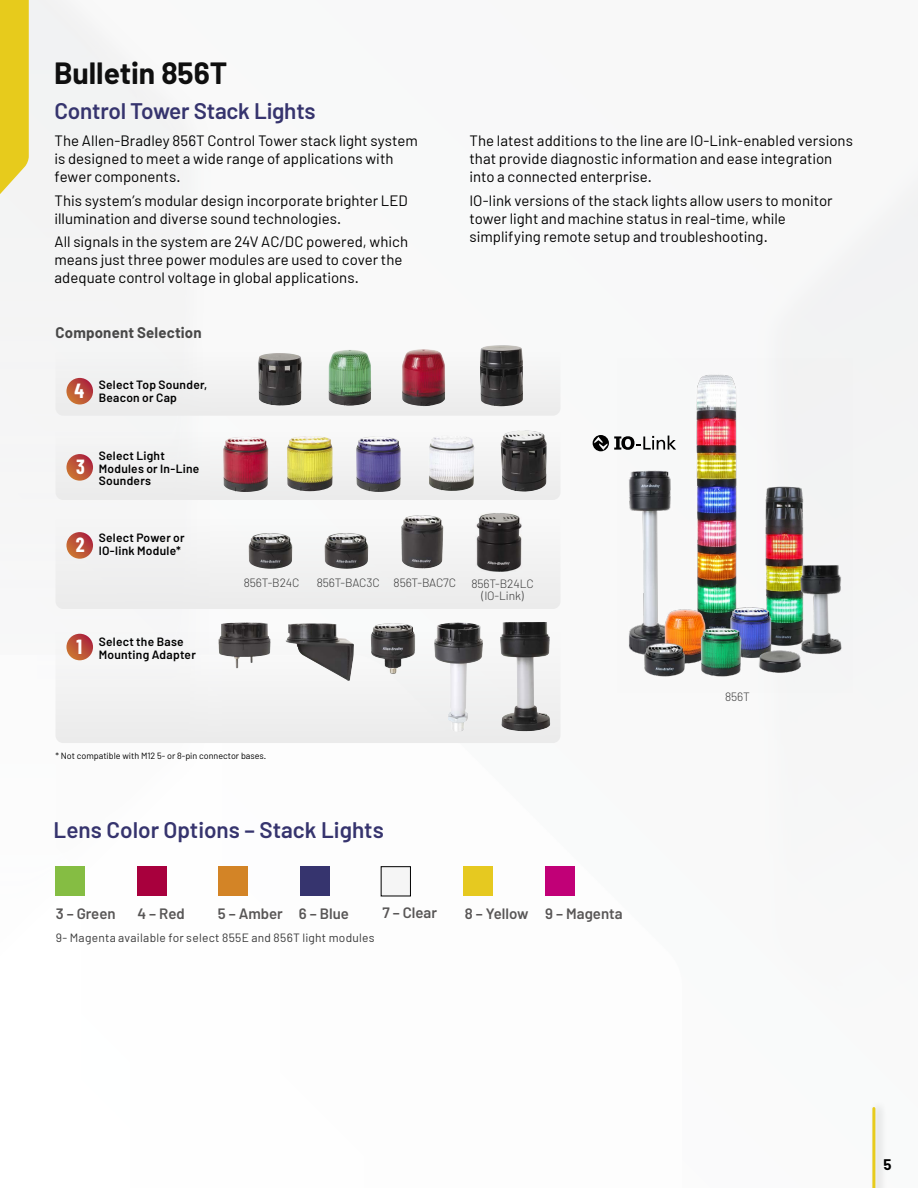
<style>
.page{position:relative;width:918px;height:1188px;background:#fff}
.page>*{position:absolute;margin:0;border:0;box-sizing:border-box;transform-origin:0 0}
.t1{font:700 30px "Barlow";color:#0f0f0f}
.t2{font:600 22.5px "Barlow";color:#36346e}
.t3{font:700 20.1px "Barlow Condensed";color:#fff}
.t4{font:15px/18px "Barlow";color:#000}
.t5{font:600 15px "Barlow";color:#585656}
.t6{font:700 15px "Barlow";letter-spacing:.015em;color:#484848}
.t7{font:700 15px "Barlow";color:#000}
.t8{font:600 12px/12.6px "Barlow";letter-spacing:.02em;color:#000}
.t9{font:300 12px/12.6px "Barlow";letter-spacing:-.01em;color:#393939;text-align:center}
.t10{font:12px "Barlow";letter-spacing:.025em;color:#393939}
.t11{font:9px "Barlow";color:#000}
</style>
<div class="page">
<img style="left:0;top:0;width:918px;height:897px">
<svg style="left:0;top:0;width:29px;height:230px"></svg>
<div style="left:869px;top:1100px;width:18px;height:88px;background:#000;opacity:.2"></div>
<hr style="left:872px;top:1108px;width:3px;height:80px;background:#e7cb1c">
<div style="left:55px;top:608px;width:506px;height:135px;background:#f3f3f3;border-radius:8px"></div>
<div style="left:55px;top:500px;width:506px;height:109px;background:#f2f2f2;border-radius:8px"></div>
<div style="left:55px;top:417px;width:506px;height:83px;background:#f2f3f3;border-radius:8px"></div>
<div style="left:55px;top:338px;width:506px;height:78px;background:#f2f2f2;border-radius:8px"></div>
<img style="left:500px;top:622px;width:50px;height:109px">
<img style="left:434px;top:622px;width:49px;height:110px">
<img style="left:286px;top:623px;width:68px;height:58px">
<img style="left:218px;top:623px;width:28px;height:45px">
<img style="left:371px;top:623px;width:44px;height:51px">
<img style="left:249px;top:533px;width:43px;height:36px">
<img style="left:223px;top:437px;width:45px;height:55px">
<img style="left:258px;top:353px;width:44px;height:53px">
<img style="left:287px;top:436px;width:46px;height:55px">
<img style="left:329px;top:350px;width:42px;height:56px">
<img style="left:356px;top:436px;width:45px;height:56px">
<img style="left:402px;top:349px;width:43px;height:57px">
<img style="left:429px;top:437px;width:46px;height:54px">
<img style="left:480px;top:345px;width:43px;height:61px">
<img style="left:500px;top:431px;width:47px;height:61px">
<img style="left:324px;top:533px;width:44px;height:36px">
<img style="left:401px;top:515px;width:43px;height:54px">
<img style="left:476px;top:513px;width:46px;height:59px">
<svg style="left:66px;top:634px;width:27px;height:26px"></svg>
<svg style="left:66px;top:532px;width:27px;height:27px"></svg>
<svg style="left:66px;top:454px;width:27px;height:27px"></svg>
<svg style="left:66px;top:378px;width:27px;height:26px"></svg>
<div style="left:56px;top:867px;width:29px;height:29px;background:#85bd43"></div>
<div style="left:137px;top:867px;width:29px;height:29px;background:#a8003d"></div>
<div style="left:218px;top:867px;width:30px;height:29px;background:#d38426"></div>
<div style="left:300px;top:867px;width:29px;height:29px;background:#36346e"></div>
<div style="left:381px;top:867px;width:29px;height:29px;background:#f5f5f5"></div>
<div style="left:381px;top:866px;width:30px;height:30px;border:1px solid #000"></div>
<div style="left:463px;top:867px;width:30px;height:29px;background:#e6c920"></div>
<div style="left:545px;top:866px;width:30px;height:30px;background:#c10077"></div>
<img style="left:618px;top:359px;width:234px;height:334px">
<svg style="left:593px;top:435px;width:83px;height:16px"></svg>
<h1 class="t1" style="left:54px;top:55px;width:175px">Bulletin 856T</h1>
<h2 class="t2" style="left:54px;top:97px;width:263px">Control Tower Stack Lights</h2>
<p class="t4" style="left:54px;top:132px;width:365px">The Allen-Bradley 856T Control Tower stack light system is designed to meet a wide range of applications with fewer components.</p>
<p class="t4" style="left:54px;top:191px;width:355px">This system’s modular design incorporate brighter LED illumination and diverse sound technologies.</p>
<p class="t4" style="left:54px;top:232px;width:355px">All signals in the system are 24V AC/DC powered, which means just three power modules are used to cover the adequate control voltage in global applications.</p>
<p class="t6" style="left:56px;top:323px;width:148px">Component Selection</p>
<h3 class="t3" style="left:75px;top:377px;width:11px">4</h3>
<p class="t8" style="left:99px;top:379px;width:110px">Select Top Sounder,<br>Beacon or Cap</p>
<h3 class="t3" style="left:76px;top:453px;width:10px">3</h3>
<p class="t8" style="left:99px;top:449px;width:102px">Select Light<br>Modules or In-Line<br>Sounders</p>
<h3 class="t3" style="left:76px;top:531px;width:10px">2</h3>
<p class="t8" style="left:99px;top:532px;width:88px">Select Power or<br>IO-link Module*</p>
<p class="t4" style="left:470px;top:132px;width:385px">The latest additions to the line are IO-Link-enabled versions that provide diagnostic information and ease integration into a connected enterprise.</p>
<p class="t4" style="left:470px;top:191px;width:365px">IO-link versions of the stack lights allow users to monitor tower light and machine status in real-time, while simplifying remote setup and troubleshooting.</p>
<h3 class="t3" style="left:77px;top:632px;width:7px">1</h3>
<p class="t8" style="left:99px;top:636px;width:99px">Select the Base<br>Mounting Adapter</p>
<p class="t9" style="left:244px;top:576px;width:57px">856T-B24C</p>
<p class="t9" style="left:317px;top:576px;width:141px">856T-BAC3C 856T-BAC7C</p>
<p class="t9" style="left:471px;top:577px;width:64px">856T-B24LC (IO-Link)</p>
<p class="t11" style="left:56px;top:750px;width:212px">* Not compatible with M12 5- or 8-pin connector bases.</p>
<h2 class="t2" style="left:54px;top:816px;width:332px">Lens Color Options – Stack Lights</h2>
<p class="t5" style="left:56px;top:905px;width:61px">3 – Green</p>
<p class="t5" style="left:137px;top:905px;width:49px">4 – Red</p>
<p class="t5" style="left:218px;top:905px;width:133px">5 – Amber 6 – Blue</p>
<p class="t5" style="left:382px;top:903px;width:56px">7 – Clear</p>
<p class="t5" style="left:465px;top:904px;width:159px">8 – Yellow 9 – Magenta</p>
<p class="t10" style="left:56px;top:931px;width:320px">9- Magenta available for select 855E and 856T light modules</p>
<p class="t9" style="left:725px;top:690px;width:26px">856T</p>
<p class="t7" style="left:883px;top:1155px;width:10px">5</p>
</div>
